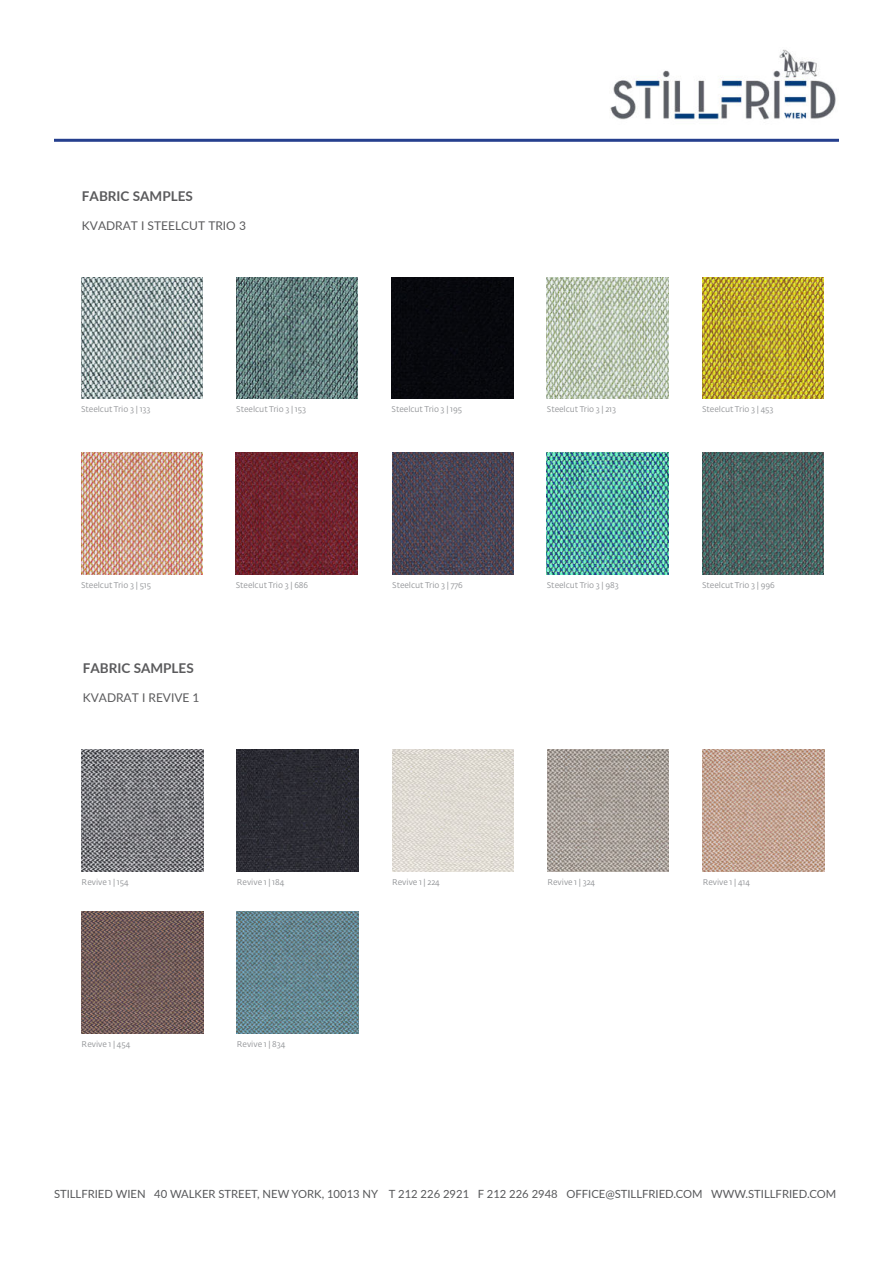
<style>
.page{position:relative;width:893px;height:1263px;background:#fff}
.page>*{position:absolute;margin:0;border:0;box-sizing:border-box;transform-origin:0 0}
.t1{font:700 13.5px "Lato";color:#5a5a5c}
.t2{font:12px "Lato";color:#5a5a5c}
.t3{font:11.25px "Lato";color:#57585a}
.t4{font:8.25px "Fedra Sans Alt Std";letter-spacing:-.005em;color:#939598}
</style>
<div class="page">
<hr style="left:54px;top:139px;width:785px;height:3px;background:#253f8e">
<div style="left:392px;top:277px;width:121px;height:122px;background:#07080d"></div>
<img style="left:81px;top:277px;width:121px;height:122px">
<img style="left:547px;top:277px;width:121px;height:122px">
<img style="left:702px;top:277px;width:122px;height:122px">
<img style="left:236px;top:277px;width:122px;height:122px">
<img style="left:236px;top:453px;width:121px;height:121px">
<img style="left:392px;top:453px;width:122px;height:121px">
<img style="left:81px;top:453px;width:121px;height:121px">
<img style="left:547px;top:453px;width:121px;height:121px">
<img style="left:702px;top:453px;width:122px;height:121px">
<img style="left:392px;top:750px;width:122px;height:121px">
<img style="left:703px;top:750px;width:121px;height:121px">
<img style="left:82px;top:750px;width:121px;height:121px">
<img style="left:237px;top:912px;width:121px;height:121px">
<img style="left:237px;top:750px;width:121px;height:121px">
<img style="left:547px;top:750px;width:122px;height:121px">
<img style="left:82px;top:912px;width:121px;height:121px">
<img style="left:610px;top:49px;width:226px;height:71px">
<h1 class="t1" style="left:82px;top:186px;width:112px">FABRIC SAMPLES</h1>
<h2 class="t2" style="left:82px;top:217px;width:166px">KVADRAT I STEELCUT TRIO 3</h2>
<p class="t4" style="left:81px;top:406px;width:71px">Steelcut Trio 3 | 133</p>
<p class="t4" style="left:547px;top:406px;width:71px">Steelcut Trio 3 | 213</p>
<p class="t4" style="left:702px;top:406px;width:73px">Steelcut Trio 3 | 453</p>
<p class="t4" style="left:236px;top:406px;width:71px">Steelcut Trio 3 | 153</p>
<p class="t4" style="left:392px;top:406px;width:72px">Steelcut Trio 3 | 195</p>
<p class="t4" style="left:81px;top:581px;width:72px">Steelcut Trio 3 | 515</p>
<p class="t4" style="left:547px;top:581px;width:74px">Steelcut Trio 3 | 983</p>
<p class="t4" style="left:702px;top:581px;width:74px">Steelcut Trio 3 | 996</p>
<p class="t4" style="left:236px;top:581px;width:74px">Steelcut Trio 3 | 686</p>
<p class="t4" style="left:392px;top:581px;width:72px">Steelcut Trio 3 | 776</p>
<h1 class="t1" style="left:83px;top:658px;width:112px">FABRIC SAMPLES</h1>
<h2 class="t2" style="left:83px;top:689px;width:118px">KVADRAT I REVIVE 1</h2>
<p class="t4" style="left:82px;top:878px;width:49px">Revive 1 | 154</p>
<p class="t4" style="left:82px;top:1040px;width:50px">Revive 1 | 454</p>
<p class="t4" style="left:237px;top:878px;width:49px">Revive 1 | 184</p>
<p class="t4" style="left:547px;top:878px;width:49px">Revive 1 | 324</p>
<p class="t4" style="left:392px;top:878px;width:49px">Revive 1 | 224</p>
<p class="t4" style="left:703px;top:878px;width:49px">Revive 1 | 414</p>
<p class="t4" style="left:237px;top:1040px;width:50px">Revive 1 | 834</p>
<h3 class="t3" style="left:54px;top:1190px;width:784px">STILLFRIED WIEN 40 WALKER STREET, NEW YORK, 10013 NY T 212 226 2921 F 212 226 2948 OFFICE@STILLFRIED.COM WWW.STILLFRIED.COM</h3>
</div>
